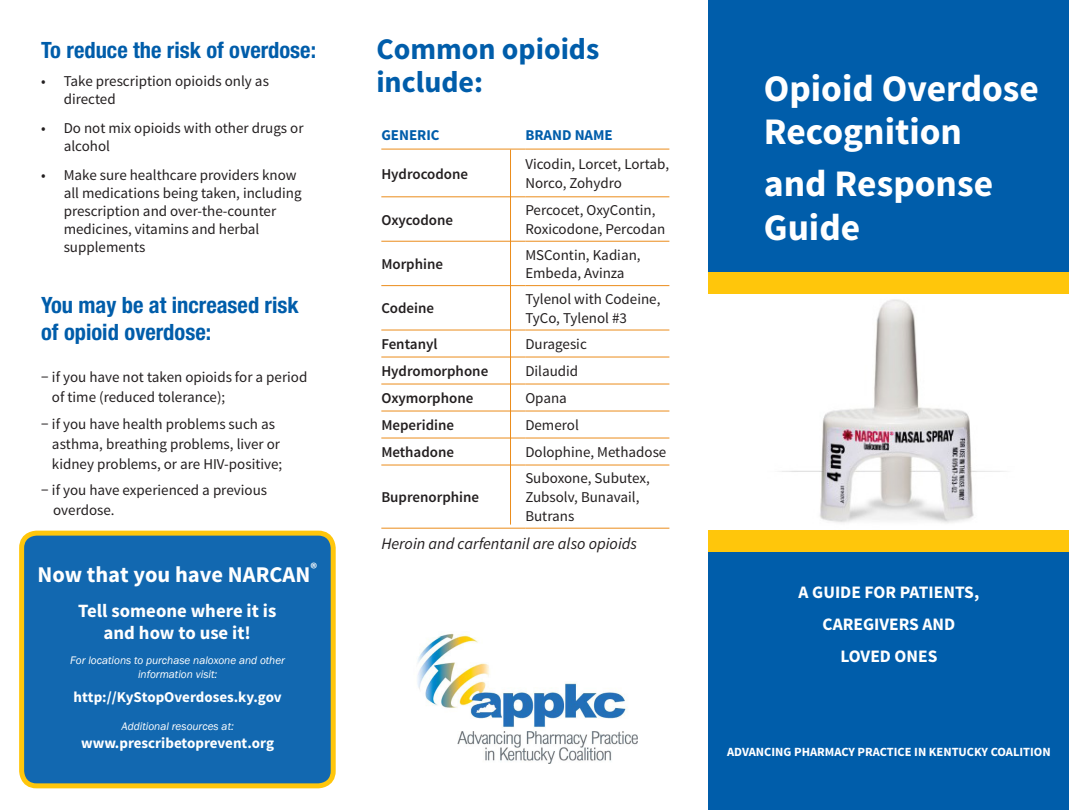
<style>
.page{position:relative;width:1069px;height:810px;background:#fff}
.page>*{position:absolute;margin:0;border:0;box-sizing:border-box;transform-origin:0 0}
.Heading{font:700 37.5px/43.8px "Source Sans Pro";color:#fff}
.Heading-2{font:700 30px/33.8px "Source Sans Pro";color:#005daa}
.t1{font:700 condensed 22.5px/27px "Helvetica Neue LT Std";color:#005daa}
.t2{font:700 22.5px "Source Sans Pro";color:#fff}
.t3{font:700 18.75px "Source Sans Pro";color:#fff}
.Heading-3{font:700 17.5px "Source Sans Pro";color:#fff}
.body{font:italic 16.25px "Source Sans Pro";color:#231f20}
.body-2{font:15px/18px "Source Sans Pro";color:#231f20}
.body-3{font:600 15px "Source Sans Pro";color:#231f20}
.t4{font:700 15px "Source Sans Pro";color:#fff}
.body-4{font:700 15px "Source Sans Pro";color:#005daa}
.Heading-4{font:700 12.5px "Source Sans Pro";color:#fff}
.t5{font:italic 11.25px/13.5px "Franklin Gothic";color:#fff;text-align:center}
</style>
<div class="page">
<img style="left:709px;top:299px;width:360px;height:232px">
<div style="left:709px;top:549px;width:360px;height:261px;background:#005daa"></div>
<div style="left:709px;top:0;width:360px;height:283px;background:#005daa"></div>
<div style="left:709px;top:273px;width:360px;height:21px;background:#ffc60b"></div>
<div style="left:709px;top:531px;width:360px;height:21px;background:#ffc60b"></div>
<div style="left:22px;top:533px;width:311px;height:253px;background:#1268b0;border-radius:15px"></div>
<div style="left:19px;top:531px;width:317px;height:257px;border:5px solid #ffc60b;border-radius:15px"></div>
<hr style="left:381px;top:149px;width:144px;height:1px;background:#eb8c1b">
<hr style="left:381px;top:197px;width:144px;height:1px;background:#eb8c1b">
<hr style="left:381px;top:241px;width:144px;height:1px;background:#eb8c1b">
<hr style="left:381px;top:285px;width:144px;height:1px;background:#eb8c1b">
<hr style="left:381px;top:330px;width:144px;height:1px;background:#eb8c1b">
<hr style="left:381px;top:357px;width:144px;height:1px;background:#eb8c1b">
<hr style="left:381px;top:384px;width:144px;height:1px;background:#eb8c1b">
<hr style="left:381px;top:411px;width:144px;height:1px;background:#eb8c1b">
<hr style="left:381px;top:438px;width:144px;height:1px;background:#eb8c1b">
<hr style="left:381px;top:465px;width:144px;height:1px;background:#eb8c1b">
<hr style="left:381px;top:528px;width:144px;height:1px;background:#eb8c1b">
<hr style="left:525px;top:149px;width:144px;height:1px;background:#eb8c1b">
<hr style="left:525px;top:197px;width:144px;height:1px;background:#eb8c1b">
<hr style="left:525px;top:241px;width:144px;height:1px;background:#eb8c1b">
<hr style="left:525px;top:285px;width:144px;height:1px;background:#eb8c1b">
<hr style="left:525px;top:330px;width:144px;height:1px;background:#eb8c1b">
<hr style="left:525px;top:357px;width:144px;height:1px;background:#eb8c1b">
<hr style="left:525px;top:384px;width:144px;height:1px;background:#eb8c1b">
<hr style="left:525px;top:411px;width:144px;height:1px;background:#eb8c1b">
<hr style="left:525px;top:438px;width:144px;height:1px;background:#eb8c1b">
<hr style="left:525px;top:465px;width:144px;height:1px;background:#eb8c1b">
<hr style="left:525px;top:528px;width:144px;height:1px;background:#eb8c1b">
<hr style="left:510px;top:150px;width:1px;height:375px;background:#eb8c1b">
<img style="left:417px;top:633px;width:220px;height:131px">
<p class="t1" style="left:41px;top:36px;width:276px">To reduce the risk of overdose:</p>
<p class="body-2" style="left:64px;top:72px;width:207px;text-indent:-22px">• Take prescription opioids only as directed</p>
<p class="body-2" style="left:64px;top:119px;width:241px;text-indent:-22px">• Do not mix opioids with other drugs or alcohol</p>
<p class="body-2" style="left:64px;top:166px;width:239px;text-indent:-22px">• Make sure healthcare providers know all medications being taken, including prescription and over-the-counter medicines, vitamins and herbal supplements</p>
<p class="t1" style="left:41px;top:291px;width:259px">You may be at increased risk of opioid overdose:</p>
<p class="body-2" style="left:52px;top:368px;width:257px;line-height:20px;text-indent:-11px">− if you have not taken opioids for a period of time (reduced tolerance);</p>
<p class="body-2" style="left:52px;top:414px;width:232px;line-height:20px;text-indent:-11px">− if you have health problems such as asthma, breathing problems, liver or kidney problems, or are HIV-positive;</p>
<p class="body-2" style="left:53px;top:480px;width:215px;line-height:20px;text-indent:-12px">− if you have experienced a previous overdose.</p>
<p class="t2" style="left:37px;top:560px;width:281px">Now that you have NARCAN<sup>®</sup></p>
<p class="t3" style="left:78px;top:598px;width:200px">Tell someone where it is</p>
<p class="t3" style="left:104px;top:621px;width:149px">and how to use it!</p>
<p class="t5" style="left:70px;top:654px;width:216px">For locations to purchase naloxone and other information visit:</p>
<p class="t4" style="left:74px;top:687px;width:210px">http://KyStopOverdoses.ky.gov</p>
<p class="t5" style="left:121px;top:720px;width:114px">Additional resources at:</p>
<p class="t4" style="left:81px;top:734px;width:194px">www.prescribetoprevent.org</p>
<p class="Heading-2" style="left:376px;top:33px;width:225px">Common opioids include:</p>
<p class="body-4" style="left:381px;top:125px;width:60px">GENERIC</p>
<p class="body-4" style="left:525px;top:125px;width:89px">BRAND NAME</p>
<p class="body-3" style="left:381px;top:164px;width:88px">Hydrocodone</p>
<p class="body-2" style="left:525px;top:155px;width:145px;line-height:18.8px">Vicodin, Lorcet, Lortab,<br>Norco, Zohydro</p>
<p class="body-3" style="left:381px;top:210px;width:73px">Oxycodone</p>
<p class="body-2" style="left:525px;top:201px;width:141px;line-height:18.8px">Percocet, OxyContin,<br>Roxicodone, Percodan</p>
<p class="body-3" style="left:381px;top:255px;width:63px">Morphine</p>
<p class="body-2" style="left:525px;top:246px;width:117px;line-height:18.8px">MSContin, Kadian,<br>Embeda, Avinza</p>
<p class="body-3" style="left:381px;top:299px;width:54px">Codeine</p>
<p class="body-2" style="left:525px;top:290px;width:137px;line-height:18.8px">Tylenol with Codeine,<br>TyCo, Tylenol #3</p>
<p class="body-3" style="left:381px;top:335px;width:58px">Fentanyl</p>
<p class="body-2" style="left:525px;top:335px;width:63px">Duragesic</p>
<p class="body-3" style="left:381px;top:362px;width:108px">Hydromorphone</p>
<p class="body-2" style="left:525px;top:362px;width:54px">Dilaudid</p>
<p class="body-3" style="left:381px;top:389px;width:94px">Oxymorphone</p>
<p class="body-2" style="left:525px;top:389px;width:43px">Opana</p>
<p class="body-3" style="left:381px;top:416px;width:74px">Meperidine</p>
<p class="body-2" style="left:525px;top:416px;width:55px">Demerol</p>
<p class="body-3" style="left:381px;top:443px;width:74px">Methadone</p>
<p class="body-2" style="left:525px;top:443px;width:142px">Dolophine, Methadose</p>
<p class="body-3" style="left:381px;top:488px;width:99px">Buprenorphine</p>
<p class="body-2" style="left:525px;top:469px;width:126px;line-height:18.8px">Suboxone, Subutex,<br>Zubsolv, Bunavail,<br>Butrans</p>
<p class="body" style="left:381px;top:534px;width:257px">Heroin and carfentanil are also opioids</p>
<p class="Heading" style="left:764px;top:68px;width:276px">Opioid Overdose<br>Recognition</p>
<p class="Heading" style="left:764px;top:163px;width:231px">and Response<br>Guide</p>
<p class="Heading-3" style="left:798px;top:581px;width:182px">A GUIDE FOR PATIENTS,</p>
<p class="Heading-3" style="left:822px;top:613px;width:134px">CAREGIVERS AND</p>
<p class="Heading-3" style="left:840px;top:645px;width:99px">LOVED ONES</p>
<p class="Heading-4" style="left:727px;top:744px;width:325px">ADVANCING PHARMACY PRACTICE IN KENTUCKY COALITION</p>
</div>
